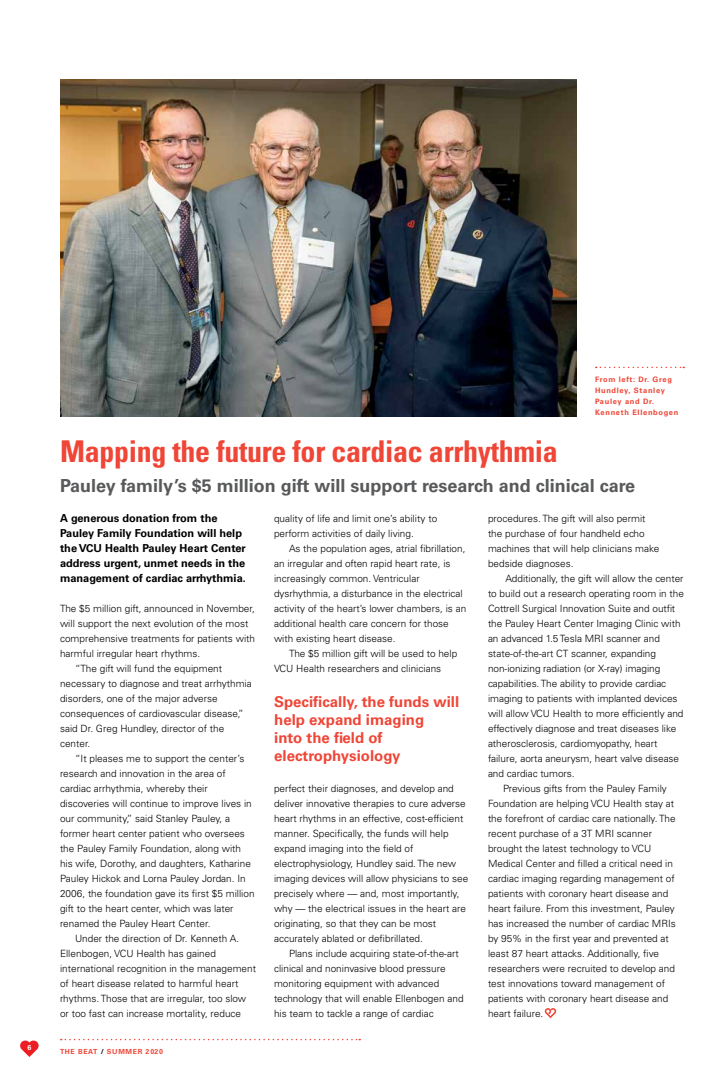
<style>
.page{position:relative;width:720px;height:1080px;background:#fff}
.page>*{position:absolute;margin:0;border:0;box-sizing:border-box;transform-origin:0 0}
._1_-_Article_Title{font:700 condensed 30px "Univers LT Std";letter-spacing:-.01em;color:#ef4637}
._6_-_First_Paragraph{font:700 18px "Univers LT Std";color:#58595b}
._7_-_Pull_Quote_-_re{font:700 15px/18px "Univers LT Std";color:#ef4637}
._6_-_First_Paragraph-2{font:700 11px/15px "Univers LT Std";color:#000}
._6_-_Body_Copy_Unive{font:300 10px/15px "Univers LT Std";color:#000}
._8_-_Caption{font:700 7.5px/11px "Univers LT Std";letter-spacing:.09em;color:#ef4637}
.t1{font:700 7px "Univers LT Std";letter-spacing:.09em;color:#ef4637}
.t2{font:700 7px "Univers LT Std";color:#fff}
.s1{color:#000}
</style>
<div class="page">
<svg style="left:61px;top:1039px;width:299px;height:1px"></svg>
<svg style="left:20px;top:1040px;width:19px;height:17px"></svg>
<svg style="left:545px;top:1008px;width:11px;height:10px"></svg>
<img style="left:60px;top:80px;width:517px;height:337px">
<svg style="left:596px;top:367px;width:88px;height:1px"></svg>
<p class="t2" style="left:27px;top:1044px;width:5px">6</p>
<p class="_8_-_Caption" style="left:595px;top:374px;width:85px">From left: Dr. Greg<br>Hundley, Stanley<br>Pauley and Dr.<br>Kenneth Ellenbogen</p>
<p class="_1_-_Article_Title" style="left:60px;top:433px;width:499px">Mapping the future for cardiac arrhythmia</p>
<p class="_6_-_First_Paragraph" style="left:60px;top:475px;width:577px">Pauley family’s $5 million gift will support research and clinical care</p>
<p class="_6_-_First_Paragraph-2" style="left:60px;top:511px;width:187px">A generous donation from the Pauley Family Foundation will help the VCU Health Pauley Heart Center address urgent, unmet needs in the management of cardiac arrhythmia.</p>
<p class="_6_-_Body_Copy_Unive" style="left:60px;top:601px;width:197px">The $5 million gift, announced in November, will support the next evolution of the most comprehensive treatments for patients with harmful irregular heart rhythms.</p>
<p class="_6_-_Body_Copy_Unive" style="left:60px;top:661px;width:193px;text-indent:15px">“The gift will fund the equipment necessary to diagnose and treat arrhythmia disorders, one of the major adverse consequences of cardiovascular disease,” said Dr. Greg Hundley, director of the center.</p>
<p class="_6_-_Body_Copy_Unive" style="left:60px;top:751px;width:196px;text-indent:15px">“It pleases me to support the center’s research and innovation in the area of cardiac arrhythmia, whereby their discoveries will continue to improve lives in our community,” said Stanley Pauley, a former heart center patient who oversees the Pauley Family Foundation, along with his wife, Dorothy, and daughters, Katharine Pauley Hickok and Lorna Pauley Jordan. In 2006, the foundation gave its first $5 million gift to the heart center, which was later renamed the Pauley Heart Center.</p>
<p class="_6_-_Body_Copy_Unive" style="left:60px;top:931px;width:198px;text-indent:15px">Under the direction of Dr. Kenneth A.<br>Ellenbogen, VCU Health has gained international recognition in the management of heart disease related to harmful heart rhythms. Those that are irregular, too slow or too fast can increase mortality, reduce</p>
<p class="_6_-_Body_Copy_Unive" style="left:274px;top:511px;width:165px">quality of life and limit one’s ability to perform activities of daily living.</p>
<p class="_6_-_Body_Copy_Unive" style="left:274px;top:541px;width:194px;text-indent:15px">As the population ages, atrial fibrillation, an irregular and often rapid heart rate, is increasingly common. Ventricular dysrhythmia, a disturbance in the electrical activity of the heart’s lower chambers, is an additional health care concern for those with existing heart disease.</p>
<p class="_6_-_Body_Copy_Unive" style="left:274px;top:646px;width:185px;text-indent:15px">The $5 million gift will be used to help<br>VCU Health researchers and clinicians</p>
<p class="_6_-_Body_Copy_Unive" style="left:488px;top:511px;width:173px">procedures. The gift will also permit the purchase of four handheld echo machines that will help clinicians make bedside diagnoses.</p>
<p class="_6_-_Body_Copy_Unive" style="left:488px;top:571px;width:197px;text-indent:18px">Additionally, the gift will allow the center to build out a research operating room in the Cottrell Surgical Innovation Suite and outfit the Pauley Heart Center Imaging Clinic with an advanced 1.5 Tesla MRI scanner and state-of-the-art CT scanner, expanding non-ionizing radiation (or X-ray) imaging capabilities. The ability to provide cardiac imaging to patients with implanted devices will allow VCU Health to more efficiently and effectively diagnose and treat diseases like atherosclerosis, cardiomyopathy, heart failure, aorta aneurysm, heart valve disease and cardiac tumors.</p>
<p class="_6_-_Body_Copy_Unive" style="left:488px;top:781px;width:189px;text-indent:15px">Previous gifts from the Pauley Family Foundation are helping VCU Health stay at the forefront of cardiac care nationally. The recent purchase of a 3T MRI scanner brought the latest technology to VCU Medical Center and filled a critical need in cardiac imaging regarding management of patients with coronary heart disease and heart failure. From this investment, Pauley has increased the number of cardiac MRIs by 95% in the first year and prevented at least 87 heart attacks. Additionally, five researchers were recruited to develop and test innovations toward management of patients with coronary heart disease and heart failure.</p>
<p class="_7_-_Pull_Quote_-_re" style="left:274px;top:692px;width:187px">Specifically, the funds will help expand imaging<br>into the field of electrophysiology</p>
<p class="_6_-_Body_Copy_Unive" style="left:274px;top:781px;width:196px">perfect their diagnoses, and develop and deliver innovative therapies to cure adverse heart rhythms in an effective, cost-efficient manner. Specifically, the funds will help expand imaging into the field of electrophysiology, Hundley said. The new imaging devices will allow physicians to see precisely where — and, most importantly, why — the electrical issues in the heart are originating, so that they can be most accurately ablated or defibrillated.</p>
<p class="_6_-_Body_Copy_Unive" style="left:274px;top:946px;width:191px;text-indent:15px">Plans include acquiring state-of-the-art clinical and noninvasive blood pressure monitoring equipment with advanced technology that will enable Ellenbogen and his team to tackle a range of cardiac</p>
<p class="t1" style="left:60px;top:1047px;width:105px">THE BEAT <span class="s1">/</span> SUMMER 2020</p>
</div>
